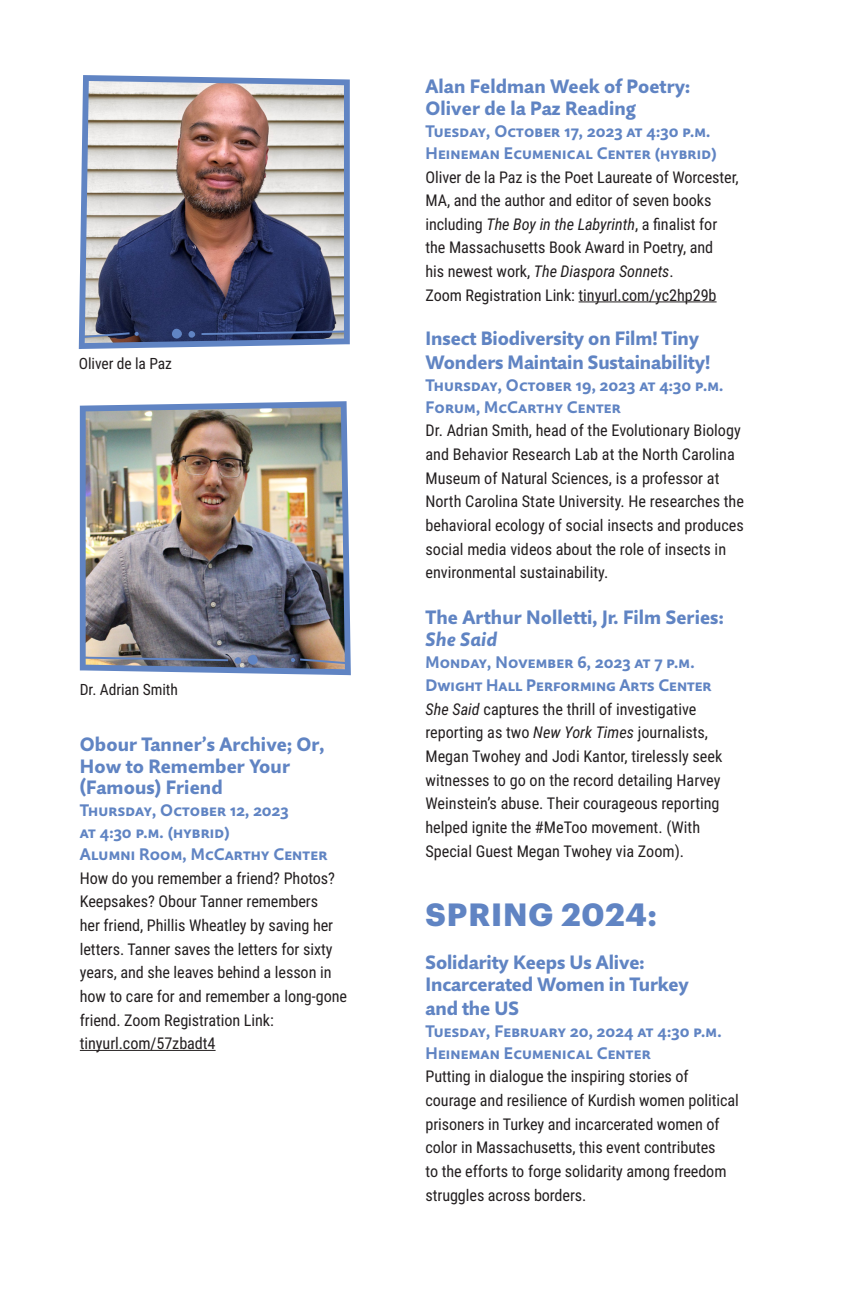
<style>
.page{position:relative;width:851px;height:1292px;background:#fff}
.page>*{position:absolute;margin:0;border:0;box-sizing:border-box;transform-origin:0 0}
.t1{font:700 31.5px "Graphik";letter-spacing:.03em;color:#6084c3}
.t2{font:800 19.25px/21.9px "Quire Sans Pro";letter-spacing:-.005em;color:#6084c3}
.t3{font:italic 800 19.25px "Quire Sans Pro";letter-spacing:.005em;color:#6084c3}
.t4{font:700 16.62px/21.9px "Quire Sans Pro";letter-spacing:.01em;color:#6084c3}
.t5{font:16.1px/23.6px "Roboto Condensed";letter-spacing:-.005em;color:#231f20}
.t6{font:15.58px "Roboto Condensed";letter-spacing:-.005em;color:#231f20}
.s1{font-style:italic}
</style>
<div class="page">
<hr style="left:578px;top:301px;width:138px;height:1px;background:#231f20">
<img style="left:79px;top:75px;width:271px;height:274px">
<svg style="left:170px;top:324px;width:28px;height:15px"></svg>
<svg style="left:132px;top:330px;width:7px;height:6px"></svg>
<hr style="left:80px;top:1050px;width:135px;height:1px;background:#231f20">
<img style="left:80px;top:401px;width:271px;height:274px">
<svg style="left:231px;top:650px;width:28px;height:15px"></svg>
<svg style="left:290px;top:656px;width:7px;height:6px"></svg>
<p class="t6" style="left:79px;top:352px;width:95px">Oliver de la Paz</p>
<p class="t6" style="left:80px;top:678px;width:100px">Dr. Adrian Smith</p>
<p class="t2" style="left:80px;top:732px;width:246px">Obour Tanner’s Archive; Or,<br>How to Remember Your (Famous) Friend</p>
<p class="t4" style="left:80px;top:799px;width:249px">Thursday, October 12, 2023<br>at 4:30 p.m. (hybrid)<br>Alumni Room, McCarthy Center</p>
<p class="t5" style="left:80px;top:865px;width:269px">How do you remember a friend? Photos?<br>Keepsakes? Obour Tanner remembers<br>her friend, Phillis Wheatley by saving her letters. Tanner saves the letters for sixty years, and she leaves behind a lesson in how to care for and remember a long-gone friend. Zoom Registration Link: tinyurl.com/57zbadt4</p>
<p class="t2" style="left:425px;top:75px;width:266px">Alan Feldman Week of Poetry:<br>Oliver de la Paz Reading</p>
<p class="t4" style="left:425px;top:120px;width:293px">Tuesday, October 17, 2023 at 4:30 p.m.<br>Heineman Ecumenical Center (hybrid)</p>
<p class="t5" style="left:425px;top:164px;width:315px">Oliver de la Paz is the Poet Laureate of Worcester, MA, and the author and editor of seven books including <span class="s1">The Boy in the Labyrinth</span>, a finalist for the Massachusetts Book Award in Poetry, and<br>his newest work, <span class="s1">The Diaspora Sonnets</span>.<br>Zoom Registration Link: tinyurl.com/yc2hp29b</p>
<p class="t2" style="left:425px;top:325px;width:286px;line-height:24.5px">Insect Biodiversity on Film! Tiny<br>Wonders Maintain Sustainability!</p>
<p class="t4" style="left:425px;top:374px;width:299px">Thursday, October 19, 2023 at 4:30 p.m.<br>Forum, McCarthy Center</p>
<p class="t5" style="left:425px;top:418px;width:320px">Dr. Adrian Smith, head of the Evolutionary Biology and Behavior Research Lab at the North Carolina Museum of Natural Sciences, is a professor at North Carolina State University. He researches the behavioral ecology of social insects and produces social media videos about the role of insects in environmental sustainability.</p>
<p class="t2" style="left:425px;top:606px;width:300px">The Arthur Nolletti, Jr. Film Series:</p>
<p class="t3" style="left:425px;top:626px;width:73px">She Said</p>
<p class="t4" style="left:425px;top:649px;width:287px;line-height:23.6px">Monday, November 6, 2023 at 7 p.m.<br>Dwight Hall Performing Arts Center</p>
<p class="t5" style="left:425px;top:696px;width:298px"><span class="s1">She Said</span> captures the thrill of investigative reporting as two <span class="s1">New York Times</span> journalists, Megan Twohey and Jodi Kantor, tirelessly seek witnesses to go on the record detailing Harvey Weinstein’s abuse. Their courageous reporting helped ignite the #MeToo movement. (With Special Guest Megan Twohey via Zoom).</p>
<h1 class="t1" style="left:425px;top:890px;width:233px">SPRING 2024:</h1>
<p class="t2" style="left:425px;top:951px;width:265px">Solidarity Keeps Us Alive:<br>Incarcerated Women in Turkey</p>
<p class="t2" style="left:425px;top:997px;width:95px">and the US</p>
<p class="t4" style="left:425px;top:1019px;width:297px">Tuesday, February 20, 2024 at 4:30 p.m.<br>Heineman Ecumenical Center</p>
<p class="t5" style="left:425px;top:1064px;width:315px">Putting in dialogue the inspiring stories of courage and resilience of Kurdish women political prisoners in Turkey and incarcerated women of color in Massachusetts, this event contributes<br>to the efforts to forge solidarity among freedom struggles across borders.</p>
</div>
